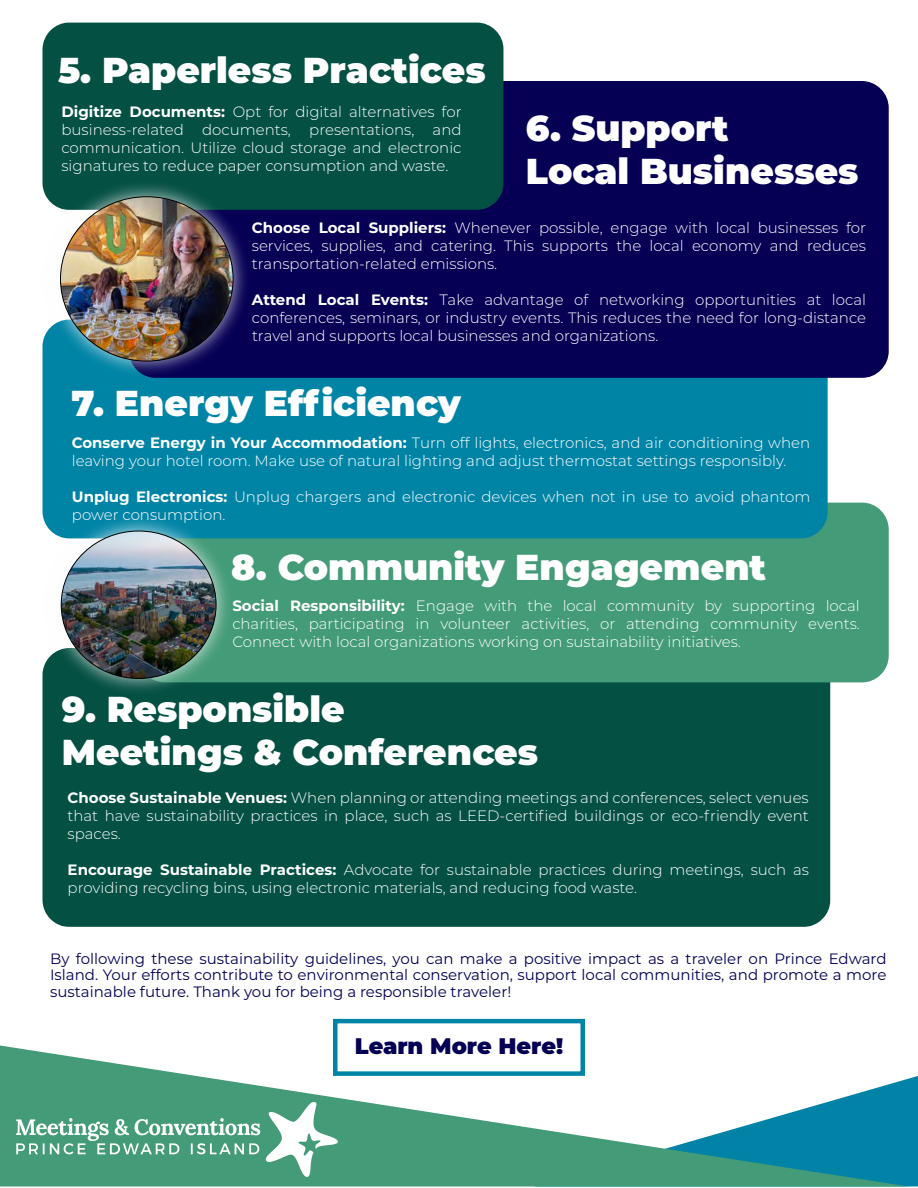
<style>
.page{position:relative;width:918px;height:1188px;background:#fff}
.page>*{position:absolute;margin:0;border:0;box-sizing:border-box;transform-origin:0 0}
.t1{font:900 36px/43.2px "Montserrat";color:#fff}
.t2{font:900 22.5px "Montserrat";color:#050054}
.t3{font:300 15px/18px "Montserrat";color:#fff;text-align:justify}
.t4{font:15px/16.5px "Montserrat";color:#050054;text-align:justify}
.s1{font-weight:700}
</style>
<div class="page">
<svg style="left:909px;top:1076px;width:9px;height:111px"></svg>
<svg style="left:0;top:1045px;width:909px;height:142px"></svg>
<img style="left:16px;top:1103px;width:321px;height:74px">
<div style="left:43px;top:648px;width:787px;height:279px;background:#045043;border-radius:27px"></div>
<div style="left:138px;top:502px;width:751px;height:180px;background:#439b77;border-radius:27px"></div>
<div style="left:43px;top:320px;width:785px;height:218px;background:#0084a6;border-radius:27px"></div>
<div style="left:129px;top:81px;width:760px;height:297px;background:#050054;border-radius:27px"></div>
<div style="left:43px;top:22px;width:461px;height:188px;background:#045043;border-radius:27px"></div>
<div style="left:333px;top:1019px;width:252px;height:57px;border:4px solid #0084a6"></div>
<img style="left:42px;top:172px;width:214px;height:212px">
<img style="left:60px;top:197px;width:173px;height:164px">
<img style="left:42px;top:507px;width:198px;height:195px">
<img style="left:61px;top:531px;width:155px;height:147px">
<h1 class="t1" style="left:58px;top:46px;width:429px">5. Paperless Practices</h1>
<p class="t3" style="left:61px;top:102px;width:402px"><span class="s1">Digitize Documents:</span> Opt for digital alternatives for business-related documents, presentations, and communication. Utilize cloud storage and electronic signatures to reduce paper consumption and waste.</p>
<h1 class="t1" style="left:526px;top:104px;width:334px">6. Support<br>Local Businesses</h1>
<p class="t3" style="left:252px;top:219px;width:616px"><span class="s1">Choose Local Suppliers:</span> Whenever possible, engage with local businesses for services, supplies, and catering. This supports the local economy and reduces transportation-related emissions.</p>
<p class="t3" style="left:252px;top:291px;width:616px"><span class="s1">Attend Local Events:</span> Take advantage of networking opportunities at local conferences, seminars, or industry events. This reduces the need for long-distance travel and supports local businesses and organizations.</p>
<h1 class="t1" style="left:72px;top:380px;width:391px">7. Energy Efficiency</h1>
<p class="t3" style="left:72px;top:433px;width:740px"><span class="s1">Conserve Energy in Your Accommodation:</span> Turn off lights, electronics, and air conditioning when leaving your hotel room. Make use of natural lighting and adjust thermostat settings responsibly.</p>
<p class="t3" style="left:72px;top:487px;width:740px"><span class="s1">Unplug Electronics:</span> Unplug chargers and electronic devices when not in use to avoid phantom power consumption.</p>
<h1 class="t1" style="left:231px;top:543px;width:536px">8. Community Engagement</h1>
<p class="t3" style="left:232px;top:597px;width:629px"><span class="s1">Social Responsibility:</span> Engage with the local community by supporting local charities, participating in volunteer activities, or attending community events.<br>Connect with local organizations working on sustainability initiatives.</p>
<h1 class="t1" style="left:62px;top:686px;width:478px">9. Responsible<br>Meetings &amp; Conferences</h1>
<p class="t3" style="left:67px;top:789px;width:743px"><span class="s1">Choose Sustainable Venues:</span> When planning or attending meetings and conferences, select venues that have sustainability practices in place, such as LEED-certified buildings or eco-friendly event spaces.</p>
<p class="t3" style="left:68px;top:861px;width:743px"><span class="s1">Encourage Sustainable Practices:</span> Advocate for sustainable practices during meetings, such as providing recycling bins, using electronic materials, and reducing food waste.</p>
<p class="t4" style="left:50px;top:950px;width:838px">By following these sustainability guidelines, you can make a positive impact as a traveler on Prince Edward Island. Your efforts contribute to environmental conservation, support local communities, and promote a more sustainable future. Thank you for being a responsible traveler!</p>
<h2 class="t2" style="left:355px;top:1029px;width:210px">Learn More Here!</h2>
</div>
